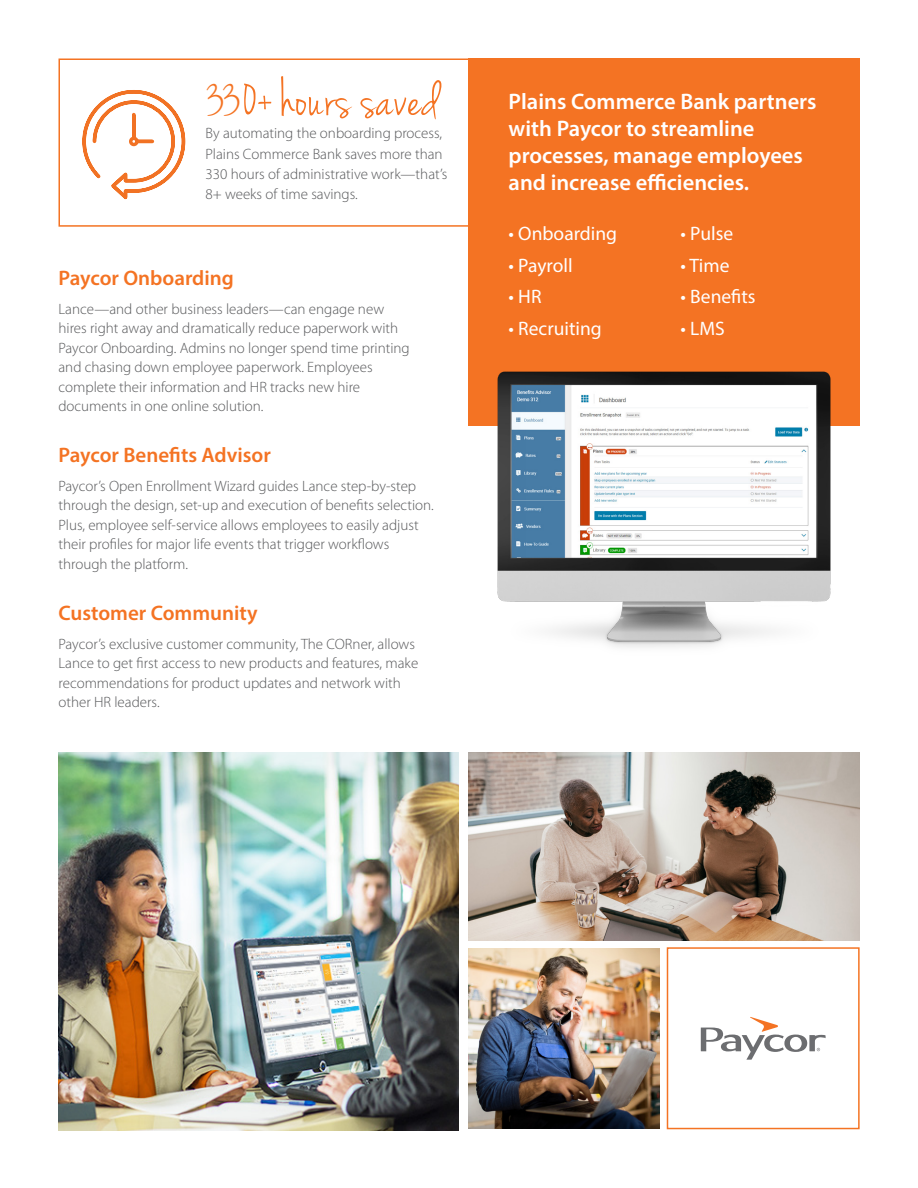
<style>
.page{position:relative;width:918px;height:1188px;background:#fff}
.page>*{position:absolute;margin:0;border:0;box-sizing:border-box;transform-origin:0 0}
.t1{font:54px "Jenna Sue Pro";letter-spacing:.02em;color:#f47323;scale:.87 1}
.t2{font:600 22.5px/27px "Myriad Pro";color:#fff}
.t3{font:600 21px "Myriad Pro";color:#f47323}
.t4{font:19.5px "Myriad Pro";color:#fff}
.t5{font:300 15px/19.5px "Myriad Pro";color:#57585a}
</style>
<div class="page">
<div style="left:58px;top:58px;width:733px;height:169px;border:2px solid #f47323"></div>
<div style="left:468px;top:58px;width:392px;height:368px;background:#f47323"></div>
<img style="left:58px;top:752px;width:401px;height:379px">
<div style="left:667px;top:947px;width:193px;height:182px;border:2px solid #f47323"></div>
<img style="left:468px;top:948px;width:191px;height:181px">
<img style="left:468px;top:752px;width:392px;height:188px">
<svg style="left:701px;top:1017px;width:125px;height:43px"></svg>
<img style="left:497px;top:371px;width:334px;height:277px">
<svg style="left:82px;top:90px;width:104px;height:110px"></svg>
<p class="t1" style="left:206px;top:68px;width:270px">330+ hours saved</p>
<p class="t5" style="left:206px;top:124px;width:238px">By automating the onboarding process,</p>
<p class="t5" style="left:206px;top:144px;width:239px">Plains Commerce Bank saves more than</p>
<p class="t5" style="left:206px;top:164px;width:244px">330 hours of administrative work—that’s</p>
<p class="t5" style="left:206px;top:185px;width:154px">8+ weeks of time savings.</p>
<p class="t3" style="left:58px;top:265px;width:177px">Paycor Onboarding</p>
<p class="t5" style="left:58px;top:299px;width:353px">Lance—and other business leaders—can engage new hires right away and dramatically reduce paperwork with Paycor Onboarding. Admins no longer spend time printing and chasing down employee paperwork. Employees complete their information and HR tracks new hire documents in one online solution.</p>
<p class="t3" style="left:58px;top:442px;width:214px">Paycor Benefits Advisor</p>
<p class="t5" style="left:58px;top:476px;width:377px">Paycor’s Open Enrollment Wizard guides Lance step-by-step through the design, set-up and execution of benefits selection.<br>Plus, employee self-service allows employees to easily adjust their profiles for major life events that trigger workflows through the platform.</p>
<p class="t3" style="left:58px;top:600px;width:201px">Customer Community</p>
<p class="t5" style="left:58px;top:634px;width:361px">Paycor’s exclusive customer community, The CORner, allows Lance to get first access to new products and features, make recommendations for product updates and network with other HR leaders.</p>
<p class="t2" style="left:509px;top:88px;width:310px">Plains Commerce Bank partners with Paycor to streamline processes, manage employees and increase efficiencies.</p>
<p class="t4" style="left:681px;top:222px;width:54px">• Pulse</p>
<p class="t4" style="left:681px;top:253px;width:50px">• Time</p>
<p class="t4" style="left:681px;top:285px;width:77px">• Benefits</p>
<p class="t4" style="left:681px;top:316px;width:46px">• LMS</p>
<p class="t4" style="left:509px;top:222px;width:110px">• Onboarding</p>
<p class="t4" style="left:509px;top:253px;width:66px">• Payroll</p>
<p class="t4" style="left:509px;top:285px;width:34px">• HR</p>
<p class="t4" style="left:509px;top:316px;width:95px">• Recruiting</p>
</div>
